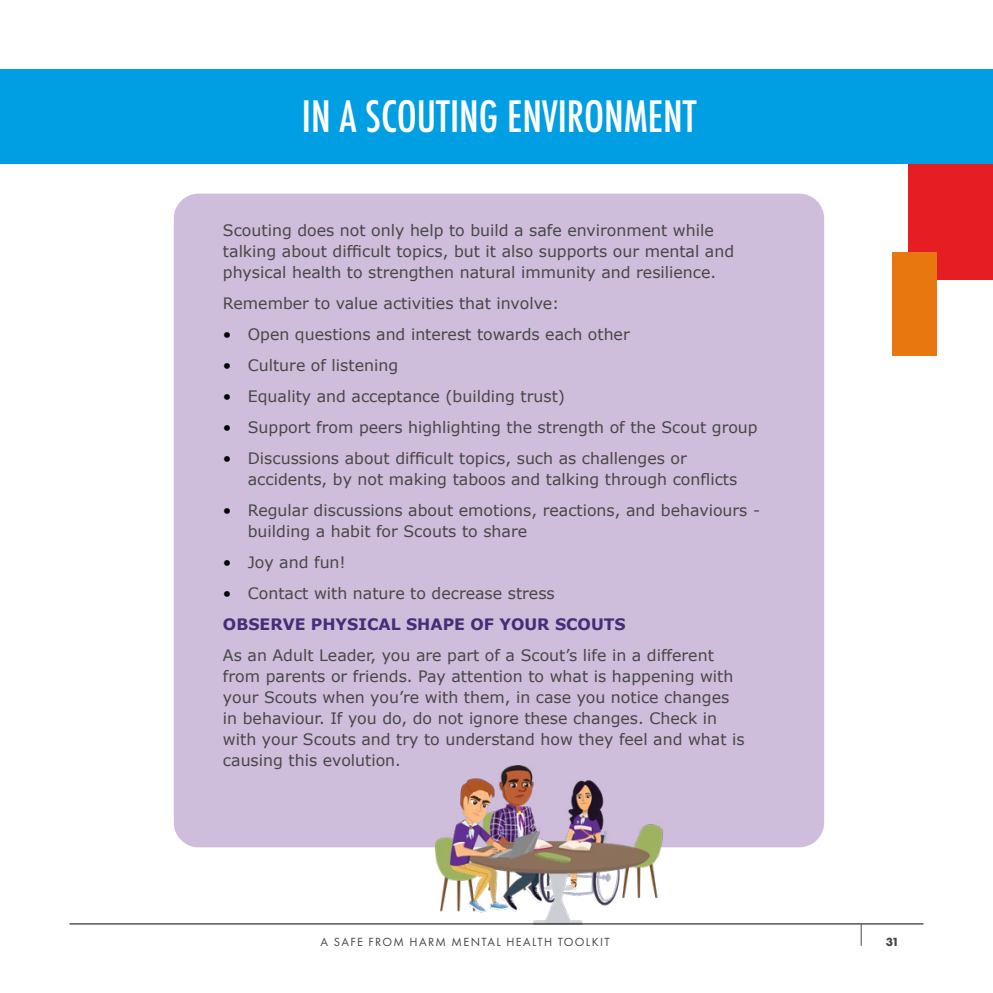
<style>
.page{position:relative;width:993px;height:993px;background:#fff}
.page>*{position:absolute;margin:0;border:0;box-sizing:border-box;transform-origin:0 0}
.t1{font:500 condensed 42px "Futura";color:#fff}
.t2{font:15.75px/21px "Verdana";color:#474747}
.t3{font:12.25px "Futura PT";letter-spacing:.11em;color:#474747}
.t4{font:700 12.25px "Futura PT";color:#474747}
.s1{color:#000}
.s2{font-weight:700;color:#462d76}
</style>
<div class="page">
<div style="left:0;top:69px;width:992px;height:95px;background:#009fe3"></div>
<div style="left:174px;top:193px;width:649px;height:654px;background:#cebddb;border-radius:25px"></div>
<div style="left:908px;top:164px;width:84px;height:115px;background:#e61e23"></div>
<div style="left:892px;top:252px;width:44px;height:104px;background:#e87710"></div>
<img style="left:435px;top:765px;width:230px;height:158px">
<hr style="left:69px;top:923px;width:854px;height:1px;background:#000">
<svg style="left:860px;top:923px;width:1px;height:22px"></svg>
<h1 class="t1" style="left:302px;top:90px;width:396px">IN A SCOUTING ENVIRONMENT</h1>
<p class="t2" style="left:223px;top:220px;width:512px">Scouting does not only help to build a safe environment while talking about difficult topics, but it also supports our mental and physical health to strengthen natural immunity and resilience.</p>
<p class="t2" style="left:223px;top:293px;width:338px">Remember to value activities that involve:</p>
<p class="t2" style="left:223px;top:324px;width:408px"><span class="s1">•</span> Open questions and interest towards each other</p>
<p class="t2" style="left:223px;top:355px;width:177px"><span class="s1">•</span> Culture of listening</p>
<p class="t2" style="left:223px;top:386px;width:343px"><span class="s1">•</span> Equality and acceptance (building trust)</p>
<p class="t2" style="left:223px;top:416px;width:536px"><span class="s1">•</span> Support from peers highlighting the strength of the Scout group</p>
<p class="t2" style="left:248px;top:447px;width:491px;text-indent:-25px"><span class="s1">•</span> Discussions about difficult topics, such as challenges or accidents, by not making taboos and talking through conflicts</p>
<p class="t2" style="left:248px;top:499px;width:513px;text-indent:-25px"><span class="s1">•</span> Regular discussions about emotions, reactions, and behaviours - building a habit for Scouts to share</p>
<p class="t2" style="left:223px;top:551px;width:124px"><span class="s1">•</span> Joy and fun!</p>
<p class="t2" style="left:223px;top:577px;width:404px;line-height:31px"><span class="s1">•</span> Contact with nature to decrease stress<br><span class="s2">OBSERVE PHYSICAL SHAPE OF YOUR SCOUTS</span></p>
<p class="t2" style="left:223px;top:644px;width:523px">As an Adult Leader, you are part of a Scout’s life in a different from parents or friends. Pay attention to what is happening with your Scouts when you’re with them, in case you notice changes in behaviour. If you do, do not ignore these changes. Check in with your Scouts and try to understand how they feel and what is causing this evolution.</p>
<p class="t3" style="left:320px;top:934px;width:290px">A SAFE FROM HARM MENTAL HEALTH TOOLKIT</p>
<p class="t4" style="left:885px;top:933px;width:15px">31</p>
</div>
